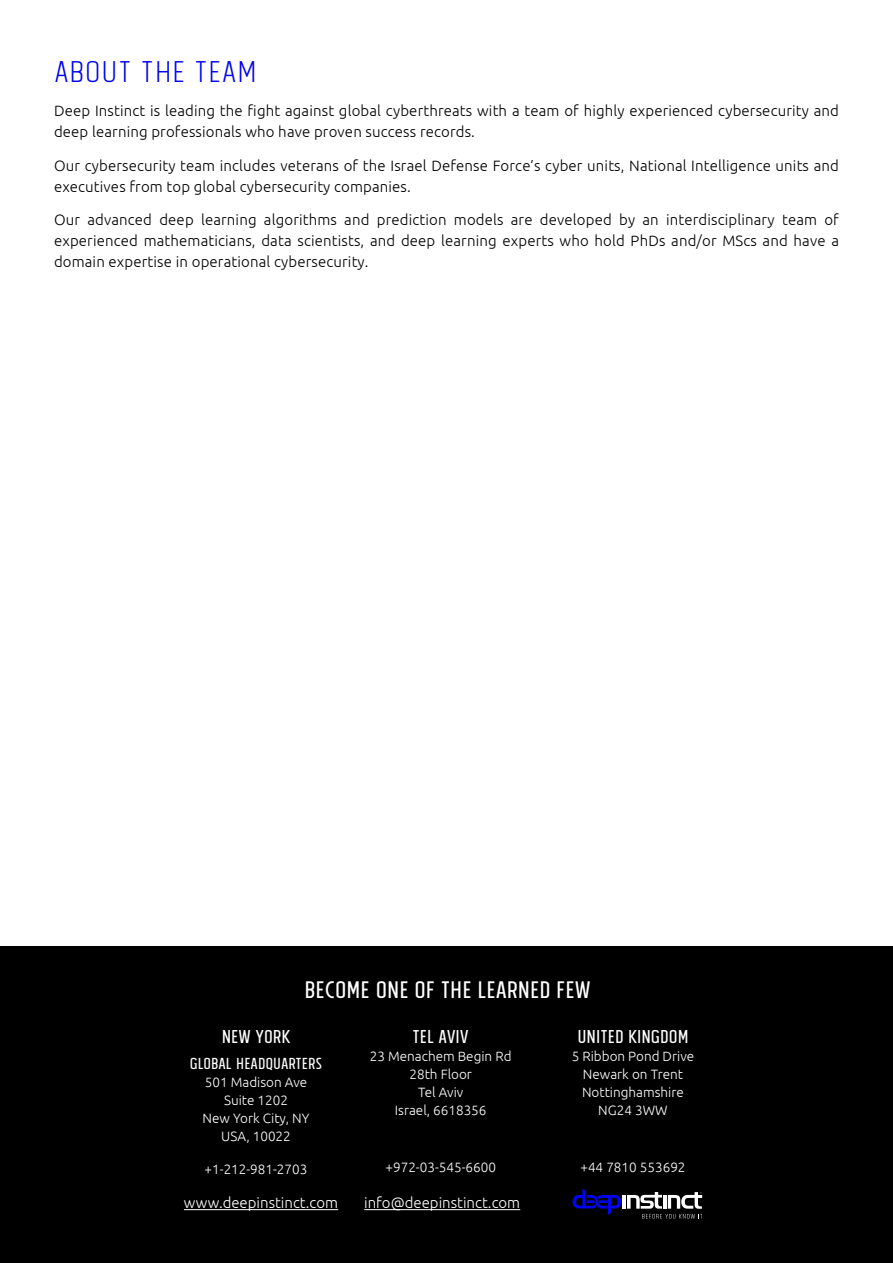
<style>
.page{position:relative;width:893px;height:1263px;background:#fff}
.page>*{position:absolute;margin:0;border:0;box-sizing:border-box;transform-origin:0 0}
.t1{font:300 37.5px "Tolyer No 2";letter-spacing:.01em;color:#0102f0}
.t2{font:27px "Tolyer No 3";color:#fff}
.t3{font:21px "Tolyer No 3";color:#fff}
.t4{font:18px "Tolyer No 3";color:#fff}
.t5{font:300 15px/21px "Ubuntu";letter-spacing:.01em;color:#000}
.t6{font:300 15px "Ubuntu";color:#fff}
.t7{font:300 13.5px/18px "Ubuntu";color:#fff;text-align:center}
</style>
<div class="page">
<div style="left:0;top:946px;width:893px;height:317px;background:#000"></div>
<hr style="left:184px;top:1209px;width:154px;height:1px;background:#fff">
<hr style="left:364px;top:1209px;width:156px;height:1px;background:#fff">
<hr style="left:622px;top:1195px;width:4px;height:14px;background:#fff">
<svg style="left:573px;top:1188px;width:48px;height:27px"></svg>
<svg style="left:627px;top:1192px;width:75px;height:26px"></svg>
<h1 class="t1" style="left:54px;top:53px;width:205px">About The Team</h1>
<p class="t5" style="left:54px;top:100px;width:786px">Deep Instinct is leading the fight against global cyberthreats with a team of highly experienced cybersecurity and deep learning professionals who have proven success records.</p>
<p class="t5" style="left:54px;top:154px;width:786px">Our cybersecurity team includes veterans of the Israel Defense Force’s cyber units, National Intelligence units and executives from top global cybersecurity companies.</p>
<p class="t5" style="left:54px;top:209px;width:786px;text-align:justify">Our advanced deep learning algorithms and prediction models are developed by an interdisciplinary team of experienced mathematicians, data scientists, and deep learning experts who hold PhDs and/or MScs and have a domain expertise in operational cybersecurity.</p>
<h2 class="t2" style="left:305px;top:975px;width:288px">BECOME ONE OF THE LEARNED FEW</h2>
<h3 class="t3" style="left:413px;top:1025px;width:58px">TEL AVIV</h3>
<p class="t7" style="left:370px;top:1047px;width:143px">23 Menachem Begin Rd<br>28th Floor<br>Tel Aviv<br>Israel, 6618356</p>
<h3 class="t3" style="left:222px;top:1025px;width:70px">NEW YORK</h3>
<p class="t4" style="left:190px;top:1053px;width:134px">GLOBAL HEADQUARTERS</p>
<p class="t7" style="left:203px;top:1072px;width:108px">501 Madison Ave<br>Suite 1202<br>New York City, NY<br>USA, 10022</p>
<p class="t7" style="left:205px;top:1159px;width:104px">+1-212-981-2703</p>
<h3 class="t3" style="left:577px;top:1025px;width:113px">UNITED KINGDOM</h3>
<p class="t7" style="left:572px;top:1047px;width:124px">5 Ribbon Pond Drive<br>Newark on Trent<br>Nottinghamshire<br>NG24 3WW</p>
<p class="t7" style="left:386px;top:1158px;width:112px">+972-03-545-6600</p>
<p class="t7" style="left:580px;top:1158px;width:107px">+44 7810 553692</p>
<p class="t6" style="left:184px;top:1194px;width:156px">www.deepinstinct.com</p>
<p class="t6" style="left:364px;top:1194px;width:158px">info@deepinstinct.com</p>
</div>
